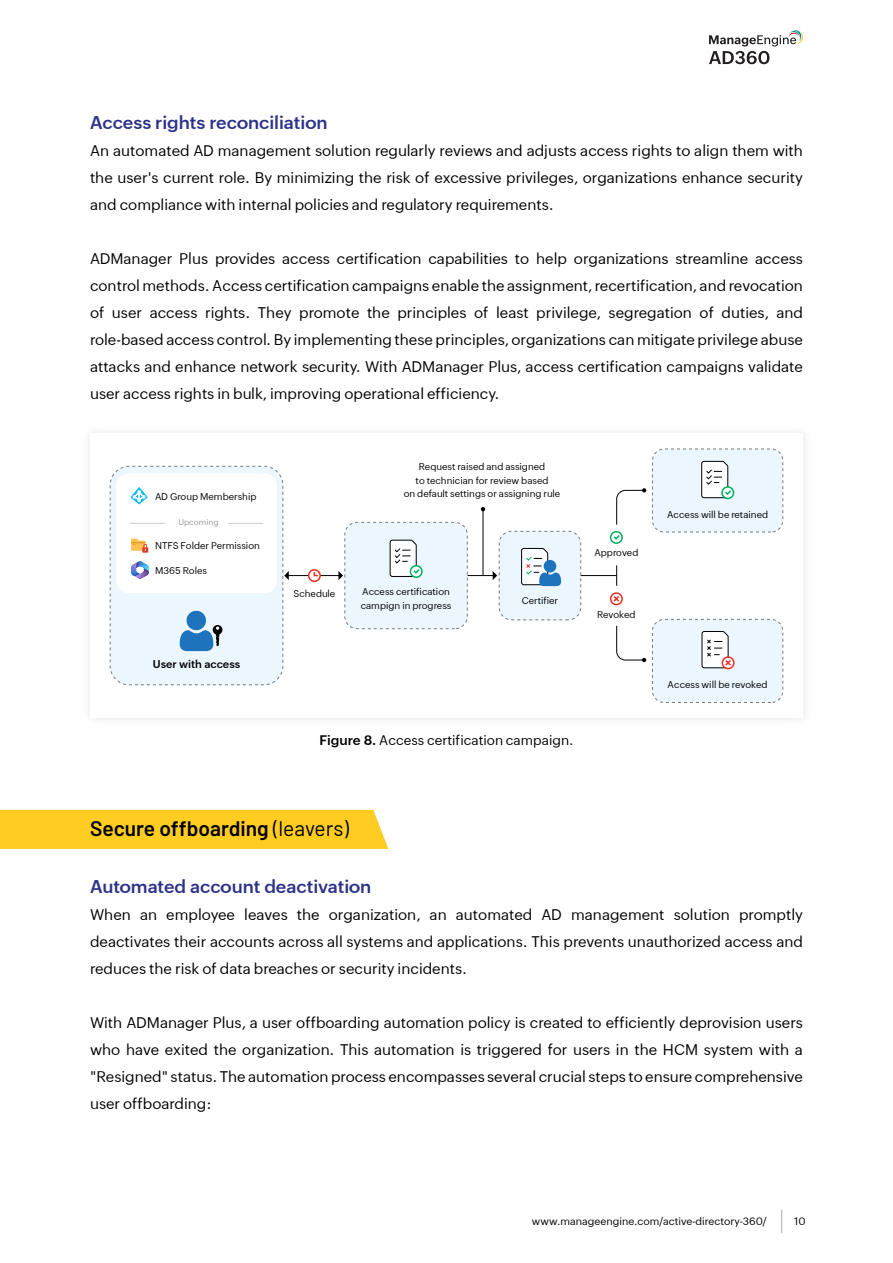
<style>
.page{position:relative;width:893px;height:1263px;background:#fff}
.page>*{position:absolute;margin:0;border:0;box-sizing:border-box;transform-origin:0 0}
.t1{font:600 21px "Barlow";color:#000}
.t2{font:600 18px "Zoho Puvi";color:#2c3189}
.t3{font:15px/27px "Zoho Puvi";color:#000;text-align:justify}
.t4{font:13.5px "Zoho Puvi";color:#000}
.t5{font:600 10.95px "Zoho Puvi";color:#000}
.t6{font:10.5px "Zoho Puvi";color:#000}
.t7{font:9.6px/13.6px "Zoho Puvi";color:#000;text-align:center}
.t8{font:8.25px "Zoho Puvi";color:#999}
.s1{font-weight:600}
.s2{font-weight:400}
</style>
<div class="page">
<svg style="left:709px;top:30px;width:94px;height:34px"></svg>
<svg style="left:781px;top:1210px;width:1px;height:23px"></svg>
<hr style="left:288px;top:575px;width:51px;height:1px;background:#000">
<svg style="left:284px;top:571px;width:5px;height:9px"></svg>
<svg style="left:338px;top:571px;width:5px;height:9px"></svg>
<hr style="left:578px;top:575px;width:39px;height:1px;background:#000">
<hr style="left:483px;top:509px;width:1px;height:66px;background:#000">
<svg style="left:467px;top:571px;width:30px;height:9px"></svg>
<div style="left:110px;top:466px;width:173px;height:219px;background:#ebf6ff;border-radius:19px"></div>
<div style="left:110px;top:466px;width:173px;height:219px;border:1px dashed #7a7a7a;border-radius:19px"></div>
<div style="left:116px;top:473px;width:161px;height:120px;background:#fff;border-radius:12px"></div>
<div style="left:345px;top:522px;width:122px;height:107px;background:#ebf6ff;border-radius:12px"></div>
<div style="left:345px;top:522px;width:122px;height:107px;border:1px dashed #7a7a7a;border-radius:12px"></div>
<svg style="left:130px;top:487px;width:18px;height:17px"></svg>
<svg style="left:131px;top:539px;width:17px;height:14px"></svg>
<hr style="left:228px;top:523px;width:35px;height:1px;background:#ccc">
<hr style="left:130px;top:523px;width:35px;height:1px;background:#ccc">
<svg style="left:180px;top:611px;width:42px;height:40px"></svg>
<div style="left:309px;top:570px;width:11px;height:11px;background:#fff;border-radius:50%"></div>
<div style="left:308px;top:569px;width:13px;height:13px;border:2px solid #ea2f21;border-radius:50%"></div>
<svg style="left:313px;top:571px;width:6px;height:6px"></svg>
<div style="left:410px;top:565px;width:13px;height:13px;border:2px solid #00af5f;border-radius:50%"></div>
<svg style="left:390px;top:540px;width:31px;height:37px"></svg>
<div style="left:610px;top:592px;width:13px;height:13px;border:2px solid #ea2f21;border-radius:50%"></div>
<svg style="left:612px;top:594px;width:9px;height:9px"></svg>
<div style="left:499px;top:531px;width:82px;height:89px;background:#ebf6ff;border-radius:12px"></div>
<div style="left:499px;top:531px;width:82px;height:89px;border:1px dashed #7a7a7a;border-radius:12px"></div>
<svg style="left:521px;top:548px;width:40px;height:38px"></svg>
<div style="left:610px;top:531px;width:13px;height:13px;border:2px solid #00af5f;border-radius:50%"></div>
<svg style="left:612px;top:533px;width:9px;height:8px"></svg>
<div style="left:652px;top:449px;width:131px;height:83px;background:#ebf6ff;border-radius:12px"></div>
<div style="left:652px;top:449px;width:131px;height:83px;border:1px dashed #7a7a7a;border-radius:12px"></div>
<div style="left:652px;top:619px;width:131px;height:83px;background:#ebf6ff;border-radius:12px"></div>
<div style="left:652px;top:619px;width:131px;height:84px;border:1px dashed #7a7a7a;border-radius:12px"></div>
<div style="left:721px;top:486px;width:13px;height:13px;border:2px solid #00af5f;border-radius:50%"></div>
<svg style="left:701px;top:461px;width:32px;height:37px"></svg>
<div style="left:722px;top:656px;width:13px;height:13px;border:2px solid #ea2f21;border-radius:50%"></div>
<svg style="left:702px;top:631px;width:30px;height:37px"></svg>
<svg style="left:616px;top:565px;width:1px;height:21px"></svg>
<svg style="left:616px;top:488px;width:30px;height:37px"></svg>
<svg style="left:481px;top:507px;width:4px;height:4px"></svg>
<svg style="left:616px;top:625px;width:30px;height:37px"></svg>
<img style="left:132px;top:561px;width:16px;height:18px">
<div style="left:0;top:810px;width:388px;height:39px;background:#ffcd22"></div>
<p class="t2" style="left:90px;top:109px;width:239px">Access rights reconciliation</p>
<p class="t3" style="left:90px;top:136px;width:714px">An automated AD management solution regularly reviews and adjusts access rights to align them with the user's current role. By minimizing the risk of excessive privileges, organizations enhance security and compliance with internal policies and regulatory requirements.</p>
<p class="t3" style="left:90px;top:244px;width:714px">ADManager Plus provides access certification capabilities to help organizations streamline access control methods. Access certification campaigns enable the assignment, recertification, and revocation of user access rights. They promote the principles of least privilege, segregation of duties, and role-based access control. By implementing these principles, organizations can mitigate privilege abuse attacks and enhance network security. With ADManager Plus, access certification campaigns validate user access rights in bulk, improving operational efficiency.</p>
<p class="t7" style="left:416px;top:459px;width:134px">Request raised and assigned to technician for review based</p>
<p class="t7" style="left:155px;top:489px;width:103px">AD Group Membership</p>
<p class="t7" style="left:404px;top:486px;width:158px">on default settings or assigning rule</p>
<p class="t7" style="left:155px;top:538px;width:106px">NTFS Folder Permission</p>
<p class="t7" style="left:155px;top:563px;width:53px">M365 Roles</p>
<p class="t7" style="left:361px;top:584px;width:92px;text-align:left">Access certification campign in progress</p>
<p class="t8" style="left:178px;top:516px;width:42px">Upcoming</p>
<p class="t7" style="left:293px;top:585px;width:43px">Schedule</p>
<p class="t7" style="left:522px;top:593px;width:38px">Certifier</p>
<p class="t5" style="left:153px;top:656px;width:89px">User with access</p>
<p class="t7" style="left:594px;top:545px;width:46px">Approved</p>
<p class="t7" style="left:597px;top:607px;width:40px">Revoked</p>
<p class="t4" style="left:320px;top:730px;width:255px"><span class="s1">Figure 8.</span> Access certification campaign.</p>
<h1 class="t1" style="left:90px;top:813px;width:260px">Secure offboarding <span class="s2">(leavers)</span></h1>
<p class="t7" style="left:667px;top:507px;width:103px">Access will be retained</p>
<p class="t7" style="left:668px;top:677px;width:101px">Access will be revoked</p>
<p class="t2" style="left:90px;top:873px;width:283px">Automated account deactivation</p>
<p class="t3" style="left:90px;top:900px;width:714px">When an employee leaves the organization, an automated AD management solution promptly deactivates their accounts across all systems and applications. This prevents unauthorized access and reduces the risk of data breaches or security incidents.</p>
<p class="t3" style="left:90px;top:1008px;width:714px">With ADManager Plus, a user offboarding automation policy is created to efficiently deprovision users who have exited the organization. This automation is triggered for users in the HCM system with a "Resigned" status. The automation process encompasses several crucial steps to ensure comprehensive user offboarding:</p>
<p class="t6" style="left:532px;top:1213px;width:236px">www.manageengine.com/active-directory-360/</p>
<p class="t6" style="left:794px;top:1213px;width:13px">10</p>
</div>
